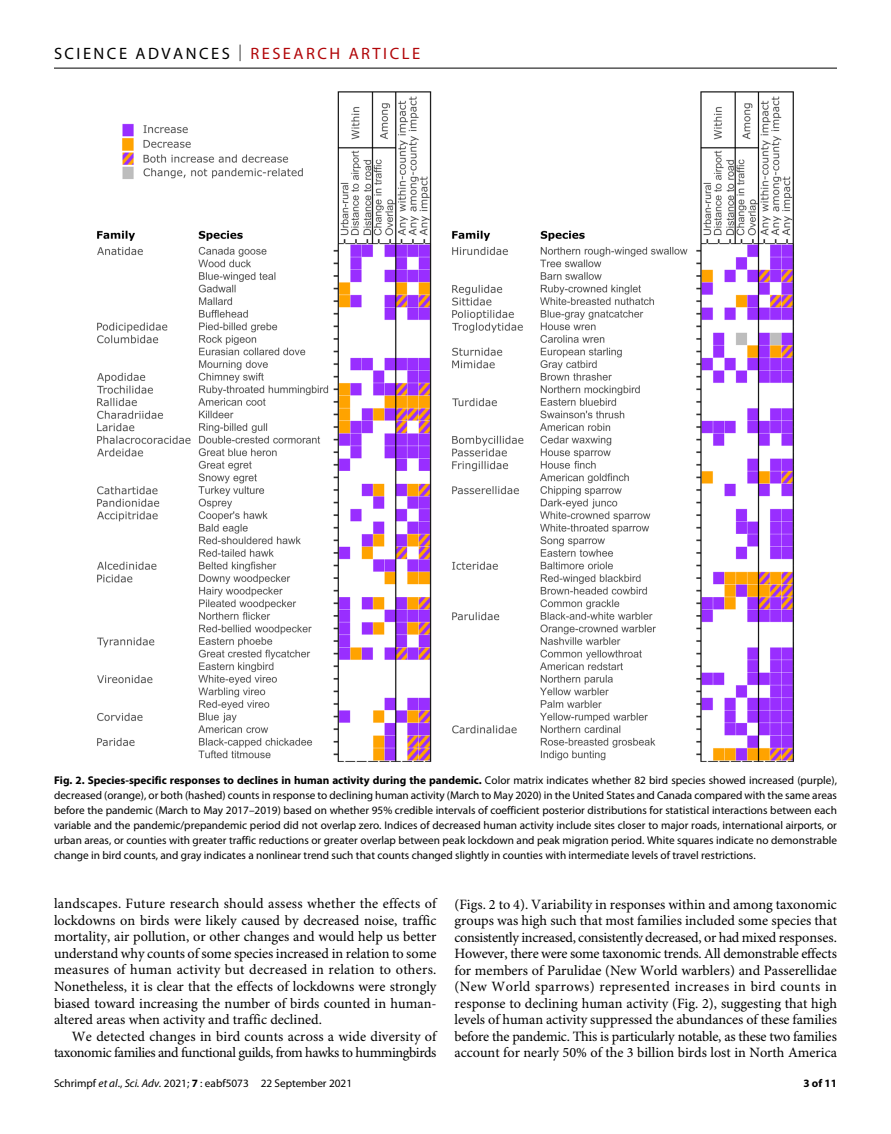
<style>
.page{position:relative;width:891px;height:1134px;background:#fff}
.page>*{position:absolute;margin:0;border:0;box-sizing:border-box;transform-origin:0 0}
.t1{font:16.5px "Myriad Pro";letter-spacing:.15em;color:#000}
.t2{font:14.25px/16.5px "Minion Pro";color:#000;text-align:justify}
.t3{font:14.25px/16.5px "Minion Pro";letter-spacing:-.03em;color:#000;text-align:right}
.t4{font:11.25px/15px "Myriad Pro";color:#000;text-align:justify}
.t5{font:700 11.25px "Myriad Pro";color:#000}
.s1{font-weight:300}
.s2{color:#b10508}
.s3{font-weight:700}
.s4{font-style:italic}
</style>
<div class="page">
<hr style="left:54px;top:68px;width:783px;height:1px;background:#000">
<img style="left:97px;top:91px;width:697px;height:671px">
<p class="t1" style="left:54px;top:40px;width:368px">SCIENCE ADVANCES <span class="s1">|</span> <span class="s2">RESEARCH ARTICLE</span></p>
<p class="t4" style="left:54px;top:773px;width:785px"><span class="s3">Fig. 2. Species-specific responses to declines in human activity during the pandemic.</span> Color matrix indicates whether 82 bird species showed increased (purple), decreased (orange), or both (hashed) counts in response to declining human activity (March to May 2020) in the United States and Canada compared with the same areas before the pandemic (March to May 2017–2019) based on whether 95% credible intervals of coefficient posterior distributions for statistical interactions between each variable and the pandemic/prepandemic period did not overlap zero. Indices of decreased human activity include sites closer to major roads, international airports, or urban areas, or counties with greater traffic reductions or greater overlap between peak lockdown and peak migration period. White squares indicate no demonstrable change in bird counts, and gray indicates a nonlinear trend such that counts changed slightly in counties with intermediate levels of travel restrictions.</p>
<p class="t2" style="left:54px;top:897px;width:384px">landscapes. Future research should assess whether the effects of lockdowns on birds were likely caused by decreased noise, traffic mortality, air pollution, or other changes and would help us better understand why counts of some species increased in relation to some measures of human activity but decreased in relation to others.<br>Nonetheless, it is clear that the effects of lockdowns were strongly biased toward increasing the number of birds counted in human&shy;altered areas when activity and traffic declined.</p>
<p class="t3" style="left:54px;top:1029px;width:384px">We detected changes in bird counts across a wide diversity of taxonomic families and functional guilds, from hawks to hummingbirds</p>
<p class="t4" style="left:54px;top:1076px;width:300px">Schrimpf <span class="s4">et al</span>., <span class="s4">Sci. Adv.</span> 2021; <span class="s3">7</span> : eabf5073 22 September 2021</p>
<p class="t2" style="left:454px;top:897px;width:384px">(Figs. 2 to 4). Variability in responses within and among taxonomic groups was high such that most families included some species that consistently increased, consistently decreased, or had mixed responses.<br>However, there were some taxonomic trends. All demonstrable effects for members of Parulidae (New World warblers) and Passerellidae (New World sparrows) represented increases in bird counts in response to declining human activity (Fig. 2), suggesting that high levels of human activity suppressed the abundances of these families before the pandemic. This is particularly notable, as these two families account for nearly 50% of the 3 billion birds lost in North America</p>
<p class="t5" style="left:803px;top:1074px;width:35px">3 of 11</p>
</div>
